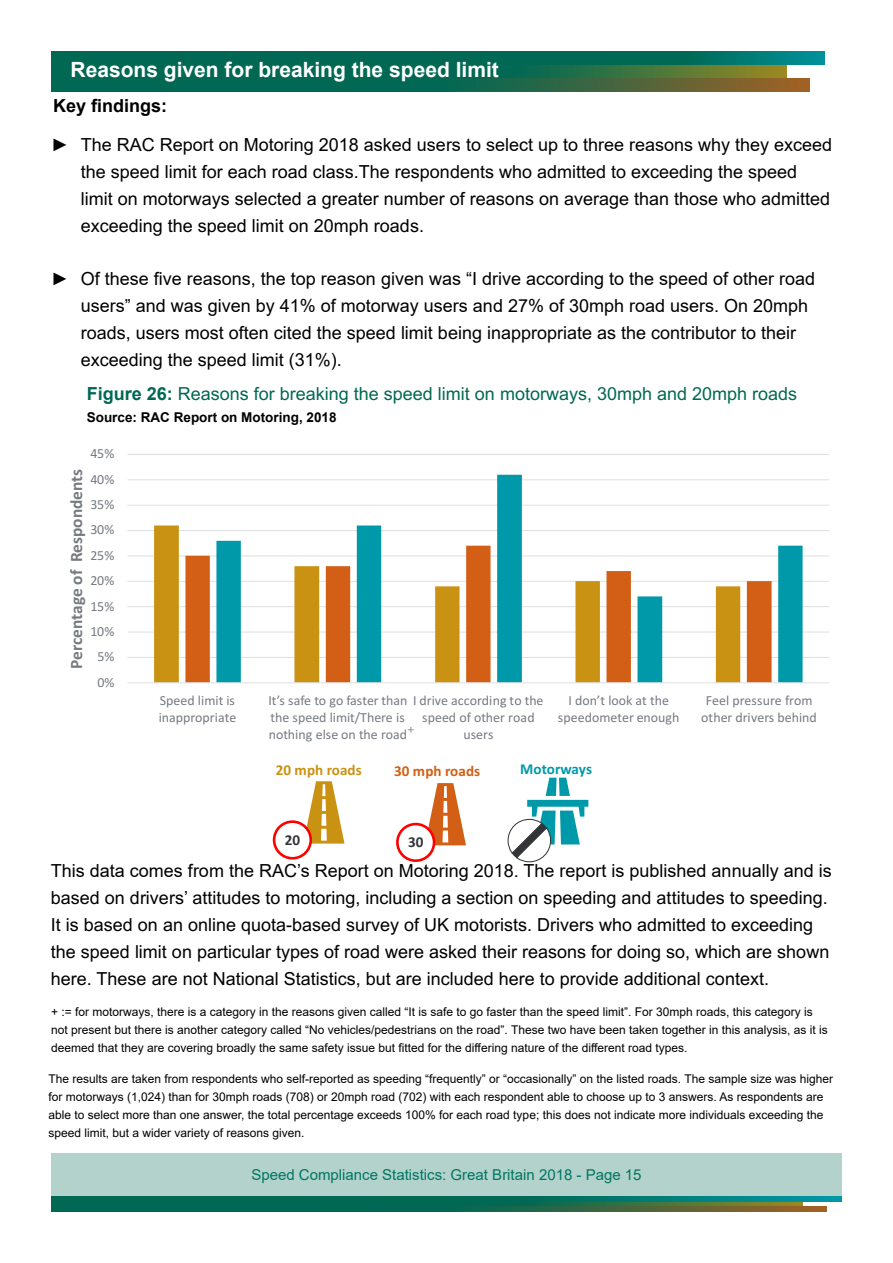
<style>
.page{position:relative;width:893px;height:1263px;background:#fff}
.page>*{position:absolute;margin:0;border:0;box-sizing:border-box;transform-origin:0 0}
.t1{font:700 21px "Arial";color:#fff}
.t2{font:18px/27px "Arial";color:#000}
.t3{font:18px/27px "Arial MT2";color:#000}
.Front_page_main_text{font:18px "Arial";color:#006853}
.t4{font:700 18px "Arial";color:#000}
.t5{font:700 17.4px "Calibri";color:#767a81}
.t6{font:700 15.15px "Calibri";letter-spacing:.005em;color:#c99212}
.t7{font:700 15.15px "Calibri";letter-spacing:.005em;color:#d25f15}
.t8{font:700 15.15px "Calibri";color:#0099a9}
.t9{font:700 15.15px "Calibri";color:#323437}
.t10{font:15px "Arial MT2";color:#007662}
.t11{font:13.95px/17px "Calibri";color:#767a81;text-align:center}
.t12{font:700 13.5px "Arial";color:#000}
.t13{font:12px/18px "Arial MT2";color:#000}
.t14{font:12px "Arial";color:#939598}
.s1{font-family:"Arial MT2"}
.s2{font-family:"Arial"}
.s3{font-weight:700}
</style>
<div class="page">
<div style="left:51px;top:1153px;width:791px;height:43px;background:#b3d2cb"></div>
<svg style="left:51px;top:1201px;width:752px;height:5px;background:#156e4e"></svg>
<svg style="left:51px;top:1196px;width:791px;height:5px;background:#007164"></svg>
<svg style="left:51px;top:1206px;width:775px;height:6px;background:#256647"></svg>
<svg style="left:51px;top:64px;width:736px;height:14px;background:#196d4b"></svg>
<svg style="left:51px;top:51px;width:774px;height:13px;background:#006b59"></svg>
<svg style="left:51px;top:78px;width:759px;height:13px;background:#256647"></svg>
<hr style="left:127px;top:657px;width:702px;height:1px;background:#dfe0e2">
<hr style="left:127px;top:631px;width:702px;height:2px;background:#dfe0e2">
<hr style="left:127px;top:606px;width:702px;height:1px;background:#dfe0e2">
<hr style="left:127px;top:581px;width:702px;height:1px;background:#dfe0e2">
<hr style="left:127px;top:555px;width:702px;height:1px;background:#dfe0e2">
<hr style="left:127px;top:530px;width:702px;height:1px;background:#dfe0e2">
<hr style="left:127px;top:505px;width:702px;height:1px;background:#dfe0e2">
<hr style="left:127px;top:479px;width:702px;height:1px;background:#dfe0e2">
<hr style="left:127px;top:454px;width:702px;height:1px;background:#dfe0e2">
<svg style="left:154px;top:525px;width:31px;height:157px;fill:#c99212"></svg>
<svg style="left:185px;top:555px;width:31px;height:127px;fill:#d25f15"></svg>
<svg style="left:216px;top:475px;width:587px;height:207px"></svg>
<hr style="left:127px;top:682px;width:702px;height:1px;background:#dfe0e2">
<svg style="left:303px;top:781px;width:41px;height:62px"></svg>
<div style="left:274px;top:822px;width:37px;height:36px;background:#fff;border-radius:50%"></div>
<div style="left:273px;top:820px;width:39px;height:39px;border:3px solid #f00;border-radius:50%"></div>
<svg style="left:425px;top:783px;width:41px;height:62px"></svg>
<div style="left:397px;top:824px;width:37px;height:37px;background:#fff;border-radius:50%"></div>
<div style="left:396px;top:823px;width:39px;height:39px;border:3px solid #f00;border-radius:50%"></div>
<svg style="left:507px;top:778px;width:81px;height:84px"></svg>
<p class="t1" style="left:71px;top:55px;width:430px">Reasons given for breaking the speed limit</p>
<p class="t4" style="left:53px;top:93px;width:116px">Key findings:</p>
<p class="t2" style="left:81px;top:131px;width:753px;text-indent:-30px"><span class="s1">► The RAC Report on Motoring 2018 asked users to select up to three reasons why they exceed </span>the speed limit for each road class.The respondents who admitted to exceeding the speed limit on motorways selected a greater number of reasons on average than those who admitted exceeding the speed limit on 20mph roads.</p>
<p class="t3" style="left:81px;top:265px;width:736px;text-indent:-30px">► Of these five reasons, the top reason given was “I drive according to the speed of other road users” and was given by 41% of motorway users and 27% of 30mph road users. On 20mph <span class="s2">roads, users most often cited the speed limit being inappropriate as the contributor to their exceeding the speed limit (31%).</span></p>
<p class="Front_page_main_text" style="left:87px;top:381px;width:712px"><span class="s3">Figure 26:</span> Reasons for breaking the speed limit on motorways, 30mph and 20mph roads</p>
<p class="t12" style="left:87px;top:408px;width:251px">Source: RAC Report on Motoring, 2018</p>
<p class="t11" style="left:90px;top:445px;width:26px">45%</p>
<p class="t5" style="left:64px;top:669px;width:202px;rotate:-90deg">Percentage of Respondents</p>
<p class="t11" style="left:90px;top:470px;width:26px">40%</p>
<p class="t11" style="left:90px;top:496px;width:26px">35%</p>
<p class="t11" style="left:90px;top:521px;width:26px">30%</p>
<p class="t11" style="left:90px;top:546px;width:26px">25%</p>
<p class="t11" style="left:90px;top:572px;width:26px">20%</p>
<p class="t11" style="left:90px;top:597px;width:26px">15%</p>
<p class="t11" style="left:90px;top:622px;width:26px">10%</p>
<p class="t11" style="left:97px;top:648px;width:18px">5%</p>
<p class="t11" style="left:97px;top:673px;width:18px">0%</p>
<p class="t11" style="left:159px;top:691px;width:79px;text-align:left">Speed limit is inappropriate</p>
<p class="t11" style="left:268px;top:691px;width:277px;text-align:left">It’s safe to go faster than I drive according to the the speed limit/There is<br>nothing else on the road</p>
<p class="t11" style="left:422px;top:708px;width:114px">speed of other road users</p>
<p class="t14" style="left:407px;top:721px;width:9px">+</p>
<p class="t11" style="left:558px;top:691px;width:123px">I don’t look at the speedometer enough</p>
<p class="t11" style="left:701px;top:691px;width:117px">Feel pressure from other drivers behind</p>
<p class="t6" style="left:276px;top:759px;width:88px">20 mph roads</p>
<p class="t9" style="left:285px;top:829px;width:17px">20</p>
<p class="t7" style="left:394px;top:760px;width:88px">30 mph roads</p>
<p class="t9" style="left:408px;top:832px;width:17px">30</p>
<p class="t8" style="left:520px;top:758px;width:73px">Motorways</p>
<p class="t2" style="left:51px;top:856px;width:782px"><span class="s1">This data comes from the RAC’s Report on Motoring 2018. The report is published annually and is </span>based on drivers’ attitudes to motoring, including a section on speeding and attitudes to speeding.<br>It is based on an online quota-based survey of UK motorists. Drivers who admitted to exceeding the speed limit on particular types of road were asked their reasons for doing so, which are shown here. These are not National Statistics, but are included here to provide additional context.</p>
<p class="t13" style="left:51px;top:1002px;width:778px"><span class="s2">+ :=</span> for motorways, there is a category in the reasons given called “It is safe to go faster than the speed limit”. For 30mph roads, this category is not present but there is another category called “No vehicles/pedestrians on the road”. These two have been taken together in this analysis, as it is deemed that they are covering broadly the same safety issue but fitted for the differing nature of the different road types.</p>
<p class="t13" style="left:48px;top:1070px;width:786px">The results are taken from respondents who self-reported as speeding “frequently” or “occasionally” on the listed roads. The sample size was higher for motorways (1,024) than for 30mph roads (708) or 20mph road (702) with each respondent able to choose up to 3 answers. As respondents are <span class="s2">able to select more than one answer, the total percentage exceeds 100% for each road type; this does not indicate more individuals exceeding the speed limit, but a wider variety of reasons given.</span></p>
<p class="t10" style="left:251px;top:1165px;width:392px">Speed Compliance Statistics: Great Britain 2018 - Page 15</p>
</div>
